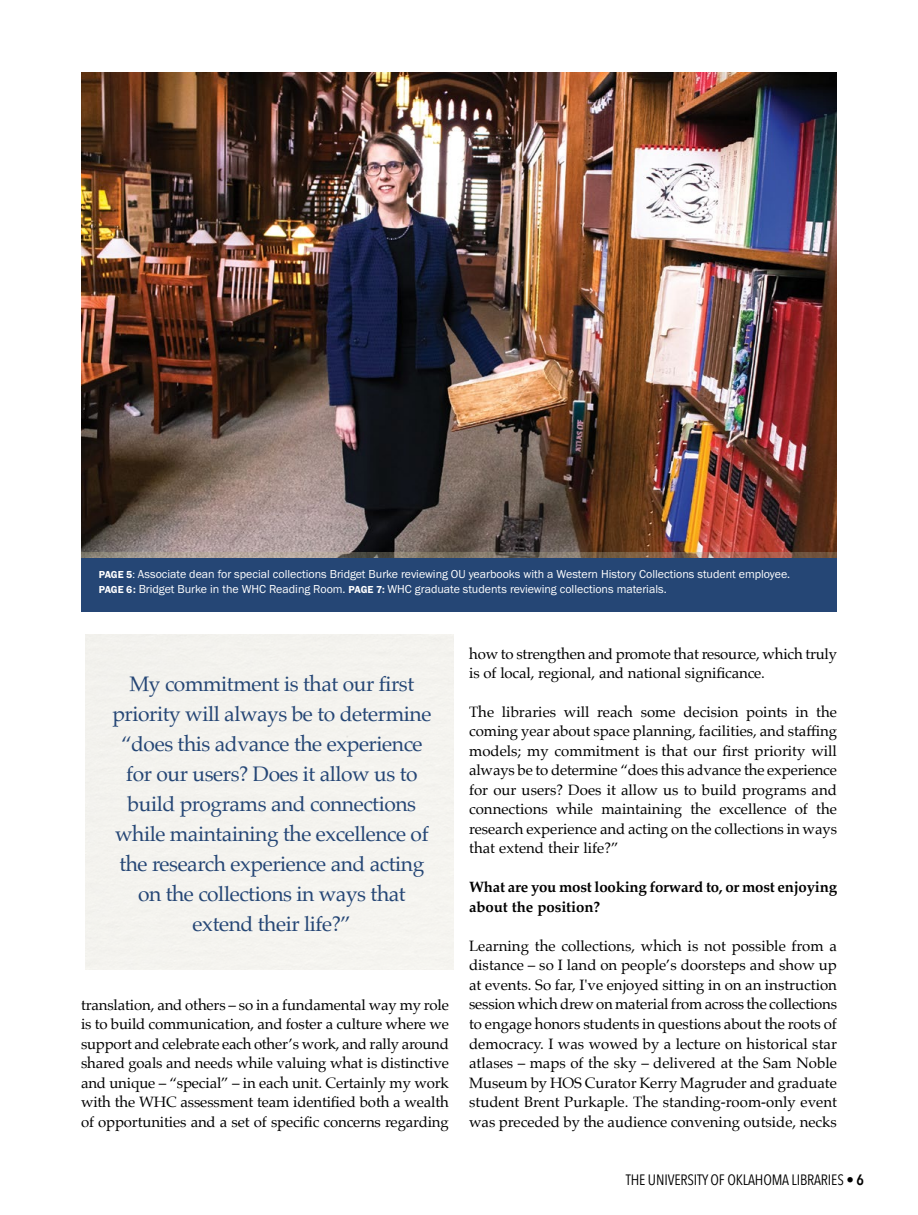
<style>
.page{position:relative;width:918px;height:1215px;background:#fff}
.page>*{position:absolute;margin:0;border:0;box-sizing:border-box;transform-origin:0 0}
.t1{font:21px/30px "Palatino";letter-spacing:-.02em;color:#254675;text-align:center}
.t2{font:15px/19.5px "Palatino";letter-spacing:-.01em;color:#000;text-align:justify}
.t3{font:700 15px/19.5px "Palatino";letter-spacing:-.01em;color:#000}
.t4{font:15px "Avenir Next Condensed";letter-spacing:-.01em;color:#000}
.t5{font:12px/15px "Franklin Gothic URW Boo";color:#fff}
.s1{font-family:"Franklin Gothic URW Dem";font-size:10.5px}
.s2{font-size:10.5px}
.s3{font-weight:600}
</style>
<div class="page">
<img style="left:81px;top:72px;width:756px;height:480px">
<img style="left:81px;top:552px;width:756px;height:7px">
<div style="left:81px;top:559px;width:756px;height:53px;background:#254675"></div>
<p class="t5" style="left:99px;top:566px;width:693px"><span class="s1">PAGE</span> <span class="s1">5</span><span class="s2">:</span> Associate dean for special collections Bridget Burke reviewing OU yearbooks with a Western History Collections student employee.<br><span class="s1">PAGE 6:</span> Bridget Burke in the WHC Reading Room. <span class="s1">PAGE 7:</span> WHC graduate students reviewing collections materials.</p>
<p class="t1" style="left:112px;top:669px;width:321px">My commitment is that our first priority will always be to determine “does this advance the experience for our users? Does it allow us to build programs and connections while maintaining the excellence of the research experience and acting on the collections in ways that extend their life?”</p>
<p class="t2" style="left:81px;top:995px;width:369px">translation, and others – so in a fundamental way my role is to build communication, and foster a culture where we support and celebrate each other’s work, and rally around shared goals and needs while valuing what is distinctive and unique – “special” – in each unit. Certainly my work with the WHC assessment team identified both a wealth of opportunities and a set of specific concerns regarding</p>
<p class="t2" style="left:469px;top:644px;width:370px">how to strengthen and promote that resource, which truly is of local, regional, and national significance.</p>
<p class="t2" style="left:469px;top:702px;width:370px">The libraries will reach some decision points in the coming year about space planning, facilities, and staffing models; my commitment is that our first priority will always be to determine “does this advance the experience for our users? Does it allow us to build programs and connections while maintaining the excellence of the research experience and acting on the collections in ways that extend their life?”</p>
<p class="t3" style="left:469px;top:877px;width:369px">What are you most looking forward to, or most enjoying about the position?</p>
<p class="t2" style="left:469px;top:936px;width:369px">Learning the collections, which is not possible from a distance – so I land on people’s doorsteps and show up at events. So far, I've enjoyed sitting in on an instruction session which drew on material from across the collections to engage honors students in questions about the roots of democracy. I was wowed by a lecture on historical star atlases – maps of the sky – delivered at the Sam Noble Museum by HOS Curator Kerry Magruder and graduate student Brent Purkaple. The standing-room-only event was preceded by the audience convening outside, necks</p>
<p class="t4" style="left:626px;top:1167px;width:240px">THE UNIVERSITY OF OKLAHOMA LIBRARIES • <span class="s3">6</span></p>
</div>
